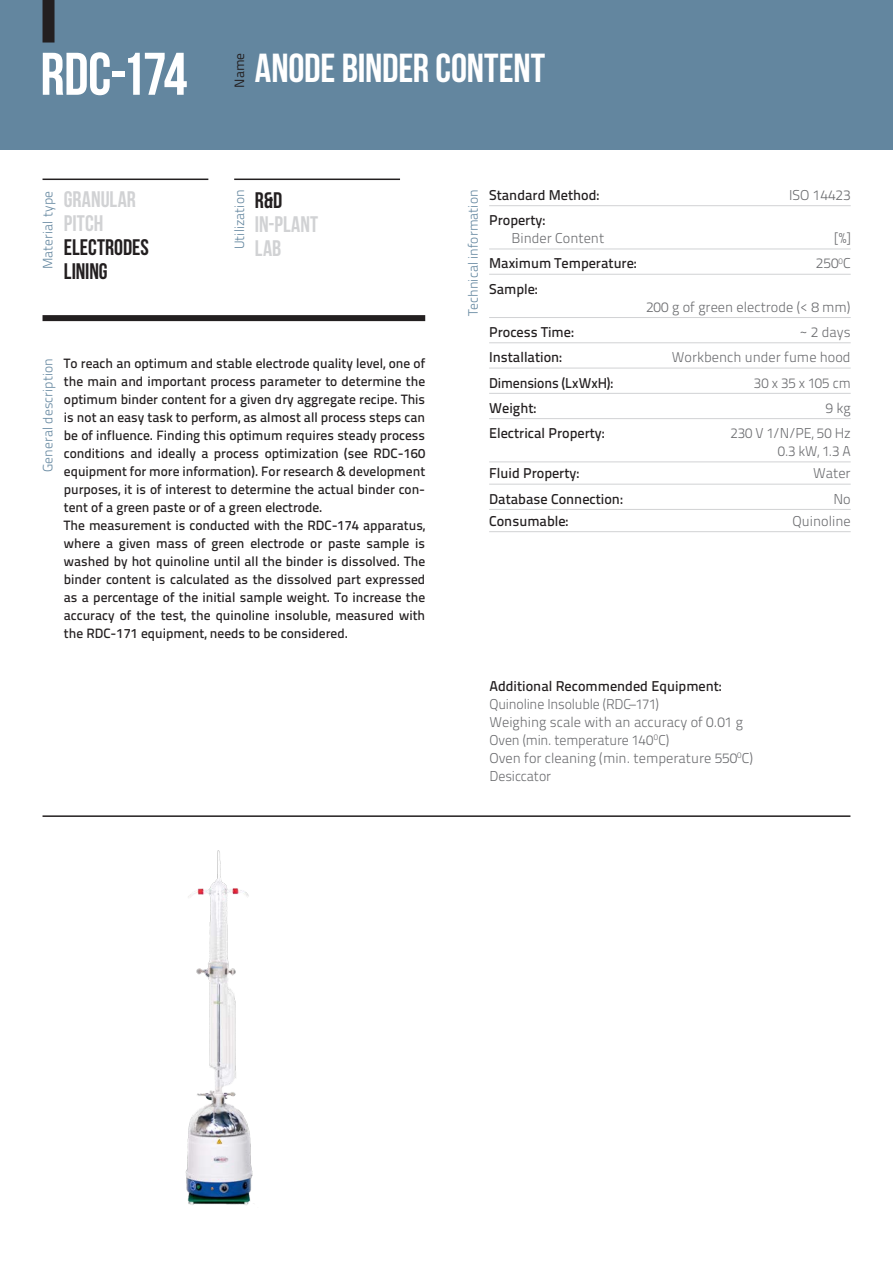
<style>
.page{position:relative;width:893px;height:1263px;background:#fff}
.page>*{position:absolute;margin:0;border:0;box-sizing:border-box;transform-origin:0 0}
.t1{font:60px "Bebas Neue";letter-spacing:-.025em;color:#fff}
.t2{font:40.5px "Bebas Neue";letter-spacing:-.005em;color:#fff}
.t3{font:22.5px "Bebas Neue";letter-spacing:.005em;color:#d1d2d4}
.t4{font:22.5px "Bebas Neue";color:#231f20}
.t5{font:14.25px/18px "Titillium Text 25 L 250 wt";color:#6c6d70}
.t6{font:14.25px "Titillium Text 25 L 600 wt";color:#231f20}
.description_new{font:13.5px/18px "Titillium Text 25 L 600 wt";color:#231f20;text-align:justify}
.t7{font:13.5px "Titillium Text 25 L 250 wt";letter-spacing:.005em;color:#63869f}
.t8{font:13.5px "Titillium Text 25 L 400 wt";color:#231f20}
.s1{font-family:"Titillium Text 25 L 600 wt";color:#231f20}
</style>
<div class="page">
<div style="left:0;top:0;width:893px;height:150px;background:#63869f"></div>
<div style="left:43px;top:0;width:12px;height:43px;background:#231f20"></div>
<hr style="left:43px;top:179px;width:165px;height:1px;background:#231f20">
<hr style="left:234px;top:179px;width:166px;height:1px;background:#231f20">
<div style="left:43px;top:315px;width:382px;height:6px;background:#231f20"></div>
<img style="left:185px;top:850px;width:68px;height:355px">
<hr style="left:489px;top:205px;width:362px;height:1px;background:#d1d2d4">
<hr style="left:489px;top:249px;width:362px;height:1px;background:#d1d2d4">
<hr style="left:489px;top:274px;width:362px;height:1px;background:#d1d2d4">
<hr style="left:489px;top:317px;width:362px;height:1px;background:#d1d2d4">
<hr style="left:489px;top:342px;width:362px;height:1px;background:#d1d2d4">
<hr style="left:489px;top:368px;width:362px;height:1px;background:#d1d2d4">
<hr style="left:489px;top:393px;width:362px;height:1px;background:#d1d2d4">
<hr style="left:489px;top:418px;width:362px;height:1px;background:#d1d2d4">
<hr style="left:489px;top:462px;width:362px;height:1px;background:#d1d2d4">
<hr style="left:489px;top:484px;width:362px;height:1px;background:#d1d2d4">
<hr style="left:489px;top:509px;width:362px;height:1px;background:#d1d2d4">
<hr style="left:489px;top:531px;width:362px;height:1px;background:#d1d2d4">
<hr style="left:43px;top:815px;width:807px;height:2px;background:#231f20">
<p class="t1" style="left:40px;top:41px;width:148px">RDC-174</p>
<p class="t8" style="left:229px;top:88px;width:37px;rotate:-90deg">Name</p>
<p class="t2" style="left:255px;top:46px;width:292px">ANODE BINDER CONTENT</p>
<p class="t7" style="left:38px;top:269px;width:80px;rotate:-90deg">Material type</p>
<p class="t7" style="left:230px;top:249px;width:61px;rotate:-90deg">Utilization</p>
<p class="t3" style="left:64px;top:187px;width:74px">GRANULAR</p>
<p class="t3" style="left:64px;top:211px;width:41px">PITCH</p>
<p class="t4" style="left:64px;top:235px;width:86px">ELECTRODES</p>
<p class="t4" style="left:64px;top:259px;width:45px">LINING</p>
<p class="t4" style="left:255px;top:187px;width:29px">R&amp;D</p>
<p class="t3" style="left:255px;top:211px;width:65px">IN-PLANT</p>
<p class="t3" style="left:255px;top:235px;width:28px">LAB</p>
<p class="t7" style="left:38px;top:472px;width:115px;rotate:-90deg">General description</p>
<p class="description_new" style="left:64px;top:354px;width:363px">To reach an optimum and stable electrode quality level, one of the main and important process parameter to determine the optimum binder content for a given dry aggregate recipe. This is not an easy task to perform, as almost all process steps can be of influence. Finding this optimum requires steady process conditions and ideally a process optimization (see RDC-160 equipment for more information). For research &amp; development purposes, it is of interest to determine the actual binder con&shy;tent of a green paste or of a green electrode.</p>
<p class="description_new" style="left:64px;top:516px;width:363px">The measurement is conducted with the RDC-174 apparatus, where a given mass of green electrode or paste sample is washed by hot quinoline until all the binder is dissolved. The binder content is calculated as the dissolved part expressed as a percentage of the initial sample weight. To increase the accuracy of the test, the quinoline insoluble, measured with the RDC-171 equipment, needs to be considered.</p>
<p class="t7" style="left:463px;top:316px;width:128px;rotate:-90deg">Technical information</p>
<p class="t6" style="left:489px;top:184px;width:112px">Standard Method:</p>
<p class="t5" style="left:789px;top:185px;width:63px">ISO 14423</p>
<p class="t5" style="left:512px;top:210px;width:94px;text-indent:-22px"><span class="s1">Property:<br></span>Binder Content</p>
<p class="t5" style="left:835px;top:228px;width:18px">[%]</p>
<p class="t6" style="left:489px;top:253px;width:149px">Maximum Temperature:</p>
<p class="t5" style="left:816px;top:254px;width:36px">250<sup>0</sup>C</p>
<p class="t6" style="left:489px;top:278px;width:50px">Sample:</p>
<p class="t5" style="left:646px;top:297px;width:206px">200 g of green electrode (&lt; 8 mm)</p>
<p class="t6" style="left:489px;top:321px;width:86px">Process Time:</p>
<p class="t5" style="left:800px;top:322px;width:52px">~ 2 days</p>
<p class="t6" style="left:489px;top:346px;width:74px">Installation:</p>
<p class="t5" style="left:672px;top:348px;width:180px">Workbench under fume hood</p>
<p class="t6" style="left:489px;top:372px;width:126px">Dimensions (LxWxH):</p>
<p class="t5" style="left:754px;top:373px;width:98px">30 x 35 x 105 cm</p>
<p class="t6" style="left:489px;top:397px;width:49px">Weight:</p>
<p class="t5" style="left:825px;top:398px;width:27px">9 kg</p>
<p class="t6" style="left:489px;top:422px;width:117px">Electrical Property:</p>
<p class="t5" style="left:730px;top:423px;width:122px;text-align:right">230 V 1/N/PE, 50 Hz<br>0.3 kW, 1.3 A</p>
<p class="t6" style="left:489px;top:463px;width:92px">Fluid Property:</p>
<p class="t5" style="left:813px;top:464px;width:39px">Water</p>
<p class="t6" style="left:489px;top:488px;width:135px">Database Connection:</p>
<p class="t5" style="left:833px;top:489px;width:19px">No</p>
<p class="t6" style="left:489px;top:510px;width:81px">Consumable:</p>
<p class="t5" style="left:793px;top:511px;width:60px">Quinoline</p>
<p class="t5" style="left:489px;top:676px;width:265px"><span class="s1">Additional Recommended Equipment:<br></span>Quinoline Insoluble (RDC–171)<br>Weighing scale with an accuracy of 0.01 g<br>Oven (min. temperature 140<sup>0</sup>C)<br>Oven for cleaning (min. temperature 550<sup>0</sup>C)<br>Desiccator</p>
</div>
